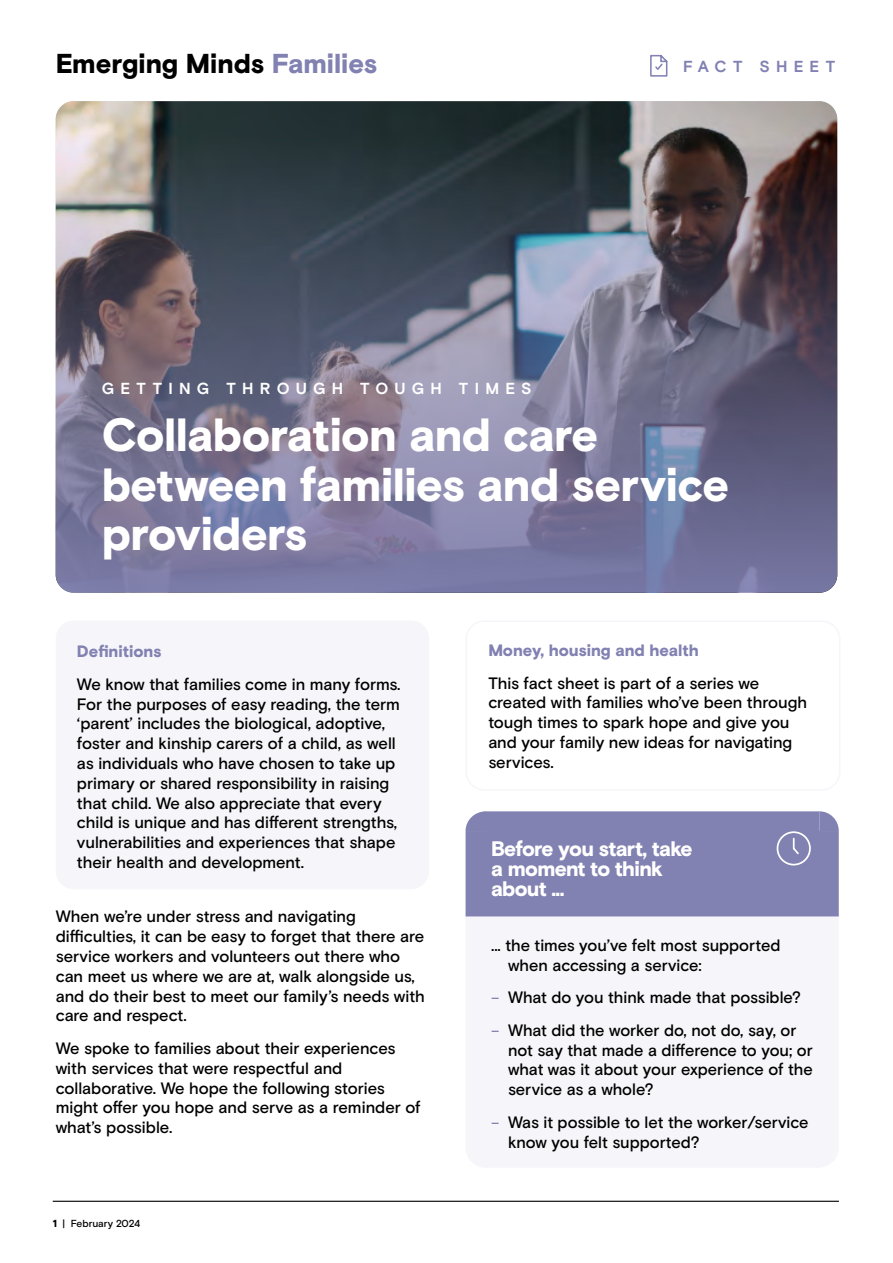
<style>
.page{position:relative;width:893px;height:1263px;background:#fff}
.page>*{position:absolute;margin:0;border:0;box-sizing:border-box;transform-origin:0 0}
.t1{font:900 46.5px/49.5px "Basis Grotesque Pro";letter-spacing:-.015em;color:#fff}
.t2{font:900 27.3px "Basis Grotesque Pro";letter-spacing:-.005em;color:#000}
.t3{font:900 21px/19.8px "Basis Grotesque Pro";letter-spacing:-.035em;color:#fff}
.t4{font:500 16.5px/19.8px "Basis Grotesque Pro";letter-spacing:-.005em;color:#000}
.t5{font:900 16.5px "Basis Grotesque Pro";letter-spacing:-.005em;color:#8181b2}
.t6{font:700 15.9px "Basis Grotesque Pro";letter-spacing:.39em;color:#fff}
.t7{font:700 15.9px "Basis Grotesque Pro";letter-spacing:.385em;color:#8181b2}
.t8{font:500 10.2px "Basis Grotesque Pro";letter-spacing:-.01em;color:#000}
.s1{color:#8181b2}
.s2{font-weight:900}
.s3{font-size:15px;color:#8181b2}
</style>
<div class="page">
<hr style="left:53px;top:1201px;width:786px;height:1px;background:#000">
<img style="left:56px;top:101px;width:781px;height:492px">
<img style="left:56px;top:135px;width:781px;height:458px;border-radius:18px">
<div style="left:56px;top:620px;width:373px;height:269px;background:#f6f6fa;border-radius:18px"></div>
<div style="left:466px;top:620px;width:374px;height:171px;border:2px solid #f6f6fa;border-radius:18px"></div>
<div style="left:466px;top:811px;width:373px;height:106px;background:#8181b2"></div>
<svg style="left:650px;top:54px;width:18px;height:23px"></svg>
<h2 class="t2" style="left:56px;top:47px;width:323px">Emerging Minds <span class="s1">Families</span></h2>
<p class="t7" style="left:683px;top:57px;width:154px">FACT SHEET</p>
<p class="t6" style="left:102px;top:379px;width:431px">GETTING THROUGH TOUGH TIMES</p>
<h1 class="t1" style="left:102px;top:413px;width:629px">Collaboration and care between families and service providers</h1>
<p class="t5" style="left:77px;top:642px;width:86px">Definitions</p>
<p class="t4" style="left:77px;top:675px;width:325px">We know that families come in many forms.<br>For the purposes of easy reading, the term ‘parent’ includes the biological, adoptive, foster and kinship carers of a child, as well as individuals who have chosen to take up primary or shared responsibility in raising that child. We also appreciate that every child is unique and has different strengths, vulnerabilities and experiences that shape their health and development.</p>
<p class="t4" style="left:56px;top:907px;width:371px">When we’re under stress and navigating difficulties, it can be easy to forget that there are service workers and volunteers out there who can meet us where we are at, walk alongside us, and do their best to meet our family’s needs with care and respect.</p>
<p class="t4" style="left:56px;top:1039px;width:366px">We spoke to families about their experiences with services that were respectful and collaborative. We hope the following stories might offer you hope and serve as a reminder of what’s possible.</p>
<p class="t8" style="left:53px;top:1217px;width:89px"><span class="s2">1</span> | February 2024</p>
<p class="t5" style="left:488px;top:641px;width:212px">Money, housing and health</p>
<p class="t4" style="left:488px;top:673px;width:320px">This fact sheet is part of a series we created with families who’ve been through tough times to spark hope and give you and your family new ideas for navigating services.</p>
<p class="t3" style="left:491px;top:840px;width:203px">Before you start, take a moment to think about ...</p>
<p class="t4" style="left:508px;top:936px;width:274px;text-indent:-17px">... the times you’ve felt most supported when accessing a service:</p>
<p class="t4" style="left:491px;top:988px;width:312px"><span class="s3">–</span> What do you think made that possible?</p>
<p class="t4" style="left:508px;top:1020px;width:306px;text-indent:-17px"><span class="s3">–</span> What did the worker do, not do, say, or not say that made a difference to you; or what was it about your experience of the service as a whole?</p>
<p class="t4" style="left:508px;top:1112px;width:302px;text-indent:-17px"><span class="s3">–</span> Was it possible to let the worker/service know you felt supported?</p>
</div>
